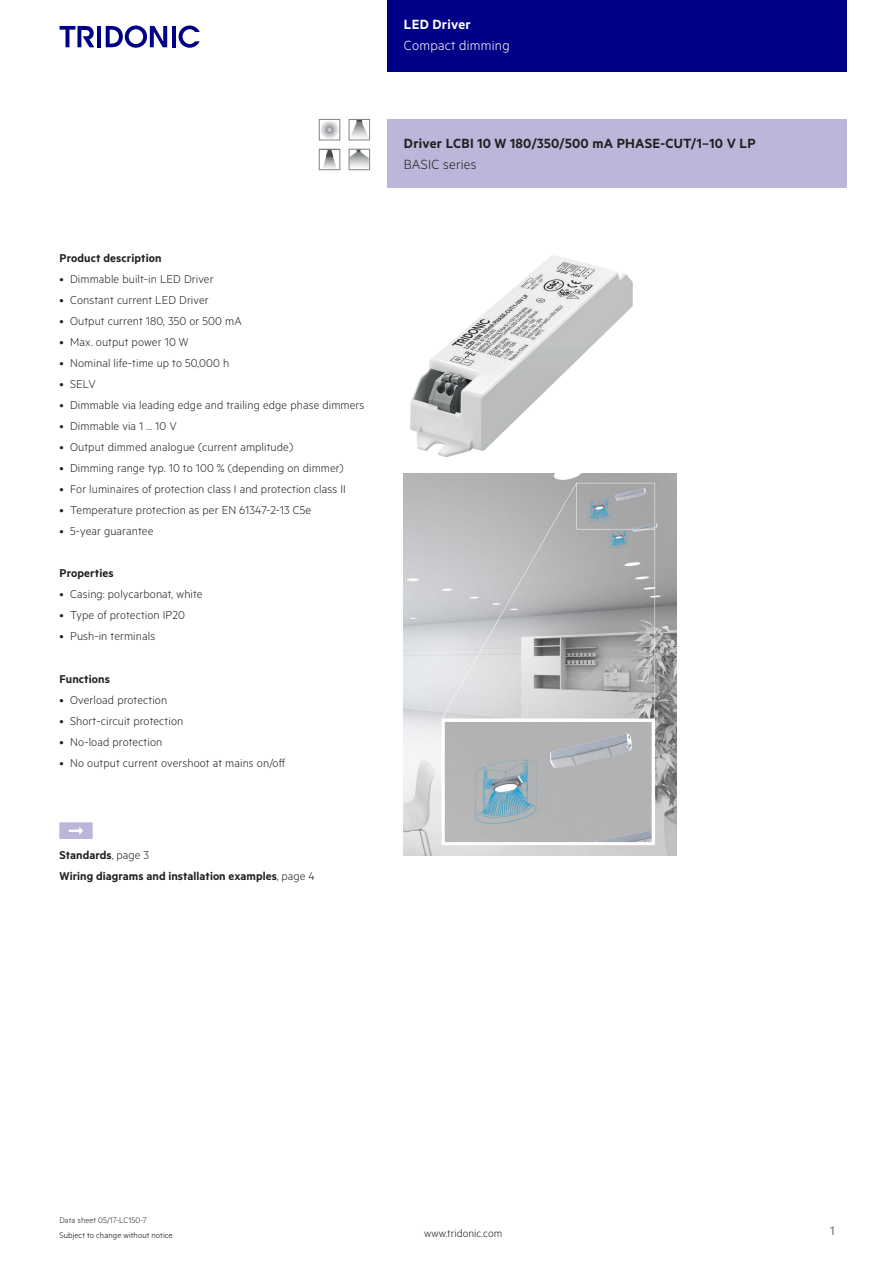
<style>
.page{position:relative;width:893px;height:1263px;background:#fff}
.page>*{position:absolute;margin:0;border:0;box-sizing:border-box;transform-origin:0 0}
.t1{font:15px "Tridonic Metric Print Semi";letter-spacing:.015em;color:#231f20}
.t2{font:15px "Tridonic Metric Print Light";letter-spacing:.015em;color:#fff}
.t3{font:15px "Tridonic Metric Print Light";letter-spacing:.015em;color:#231f20}
.t4{font:15px "Tridonic Metric Print Semi";letter-spacing:.015em;color:#fff}
.t5{font:13.5px "Tridonic Metric Print Light";color:#231f20}
.t6{font:12.75px "Tridonic Metric Print Light";letter-spacing:.01em;color:#231f20}
.t7{font:12.75px/21.3px "Tridonic Metric Print Semi";letter-spacing:.005em;color:#231f20}
.t8{font:12px "Tridonic Metric Print Light";letter-spacing:.005em;color:#231f20}
.t9{font:9px "Tridonic Metric Print Light";letter-spacing:.01em;color:#000}
.t10{font:9px "Tridonic Metric Print Light";letter-spacing:.005em;color:#231f20}
.s1{font-family:"Tridonic Metric Print Light"}
</style>
<div class="page">
<div style="left:387px;top:0;width:459px;height:72px;background:#000087"></div>
<hr style="left:97px;top:26px;width:4px;height:21px;background:#000087">
<svg style="left:106px;top:26px;width:61px;height:22px"></svg>
<hr style="left:172px;top:26px;width:3px;height:21px;background:#000087">
<svg style="left:179px;top:26px;width:21px;height:22px"></svg>
<svg style="left:60px;top:26px;width:34px;height:21px"></svg>
<div style="left:387px;top:119px;width:459px;height:68px;background:#bbb7da"></div>
<img style="left:410px;top:255px;width:223px;height:202px">
<img style="left:404px;top:473px;width:273px;height:383px">
<svg style="left:349px;top:121px;width:21px;height:20px"></svg>
<div style="left:349px;top:119px;width:21px;height:21px;border:1px solid #808285"></div>
<svg style="left:351px;top:151px;width:17px;height:17px"></svg>
<div style="left:349px;top:149px;width:21px;height:21px;border:1px solid #808285"></div>
<div style="left:320px;top:121px;width:19px;height:18px;background:#f3f4f4;border-radius:50%"></div>
<div style="left:321px;top:121px;width:17px;height:18px;background:#ededef;border-radius:50%"></div>
<div style="left:321px;top:121px;width:17px;height:17px;background:#e8e9ea;border-radius:50%"></div>
<div style="left:321px;top:122px;width:17px;height:16px;background:#e6e7e8;border-radius:50%"></div>
<div style="left:322px;top:122px;width:16px;height:16px;background:#e4e5e7;border-radius:50%"></div>
<div style="left:322px;top:122px;width:15px;height:16px;background:#e0e1e3;border-radius:50%"></div>
<div style="left:322px;top:122px;width:15px;height:15px;background:#dadbdd;border-radius:50%"></div>
<div style="left:322px;top:123px;width:15px;height:14px;background:#d5d6d8;border-radius:50%"></div>
<div style="left:323px;top:123px;width:14px;height:14px;background:#d1d2d4;border-radius:50%"></div>
<div style="left:323px;top:124px;width:13px;height:12px;background:#c9cacc;border-radius:50%"></div>
<div style="left:324px;top:124px;width:11px;height:12px;background:#c5c6c8;border-radius:50%"></div>
<div style="left:324px;top:124px;width:11px;height:11px;background:#bebfc1;border-radius:50%"></div>
<div style="left:325px;top:125px;width:10px;height:10px;background:#bebfc1;border-radius:50%"></div>
<div style="left:325px;top:125px;width:9px;height:10px;background:#babbbe;border-radius:50%"></div>
<div style="left:325px;top:125px;width:9px;height:9px;background:#babbbe;border-radius:50%"></div>
<div style="left:325px;top:126px;width:9px;height:8px;background:#aeafb3;border-radius:50%"></div>
<svg style="left:327px;top:127px;width:6px;height:6px"></svg>
<div style="left:319px;top:119px;width:21px;height:21px;border:1px solid #808285"></div>
<img style="left:323px;top:158px;width:13px;height:10px">
<svg style="left:325px;top:151px;width:9px;height:7px"></svg>
<div style="left:319px;top:149px;width:21px;height:21px;border:1px solid #808285"></div>
<p class="t7" style="left:60px;top:247px;width:104px">Product description</p>
<p class="t6" style="left:60px;top:271px;width:155px">• Dimmable built-in LED Driver</p>
<p class="t6" style="left:60px;top:292px;width:151px">• Constant current LED Driver</p>
<p class="t6" style="left:60px;top:313px;width:184px">• Output current 180, 350 or 500 mA</p>
<p class="t6" style="left:60px;top:334px;width:131px">• Max. output power 10 W</p>
<p class="t6" style="left:60px;top:355px;width:171px">• Nominal life-time up to 50,000 h</p>
<p class="t6" style="left:60px;top:376px;width:38px">• SELV</p>
<p class="t6" style="left:60px;top:397px;width:306px">• Dimmable via leading edge and trailing edge phase dimmers</p>
<p class="t6" style="left:60px;top:418px;width:119px">• Dimmable via 1 ... 10 V</p>
<p class="t6" style="left:60px;top:439px;width:235px">• Output dimmed analogue (current amplitude)</p>
<p class="t6" style="left:60px;top:460px;width:286px">• Dimming range typ. 10 to 100 % (depending on dimmer)</p>
<p class="t6" style="left:60px;top:481px;width:288px">• For luminaires of protection class I and protection class II</p>
<p class="t6" style="left:60px;top:502px;width:253px">• Temperature protection as per EN 61347-2-13 C5e</p>
<p class="t6" style="left:60px;top:523px;width:95px">• 5-year guarantee</p>
<p class="t7" style="left:60px;top:562px;width:56px">Properties</p>
<p class="t6" style="left:60px;top:587px;width:145px">• Casing: polycarbonat, white</p>
<p class="t6" style="left:60px;top:608px;width:127px">• Type of protection IP20</p>
<p class="t6" style="left:60px;top:629px;width:97px">• Push-in terminals</p>
<p class="t7" style="left:60px;top:668px;width:52px">Functions</p>
<p class="t6" style="left:60px;top:692px;width:109px">• Overload protection</p>
<p class="t6" style="left:60px;top:713px;width:125px">• Short-circuit protection</p>
<p class="t6" style="left:60px;top:734px;width:104px">• No-load protection</p>
<p class="t6" style="left:60px;top:755px;width:227px">• No output current overshoot at mains on/off</p>
<p class="t7" style="left:60px;top:843px;width:257px">Standards<span class="s1">, page 3<br></span>Wiring diagrams and installation examples<span class="s1">, page 4</span></p>
<p class="t4" style="left:404px;top:15px;width:68px">LED Driver</p>
<p class="t2" style="left:404px;top:37px;width:107px">Compact dimming</p>
<p class="t1" style="left:404px;top:134px;width:353px">Driver LCBI 10 W 180/350/500 mA PHASE-CUT/1–10 V LP</p>
<p class="t3" style="left:404px;top:156px;width:74px">BASIC series</p>
<p class="t10" style="left:60px;top:1215px;width:89px">Data sheet 05/17-LC150-7</p>
<p class="t9" style="left:60px;top:1229px;width:116px">Subject to change without notice.</p>
<p class="t8" style="left:424px;top:1227px;width:80px">www.tridonic.com</p>
<p class="t5" style="left:830px;top:1223px;width:6px">1</p>
</div>
